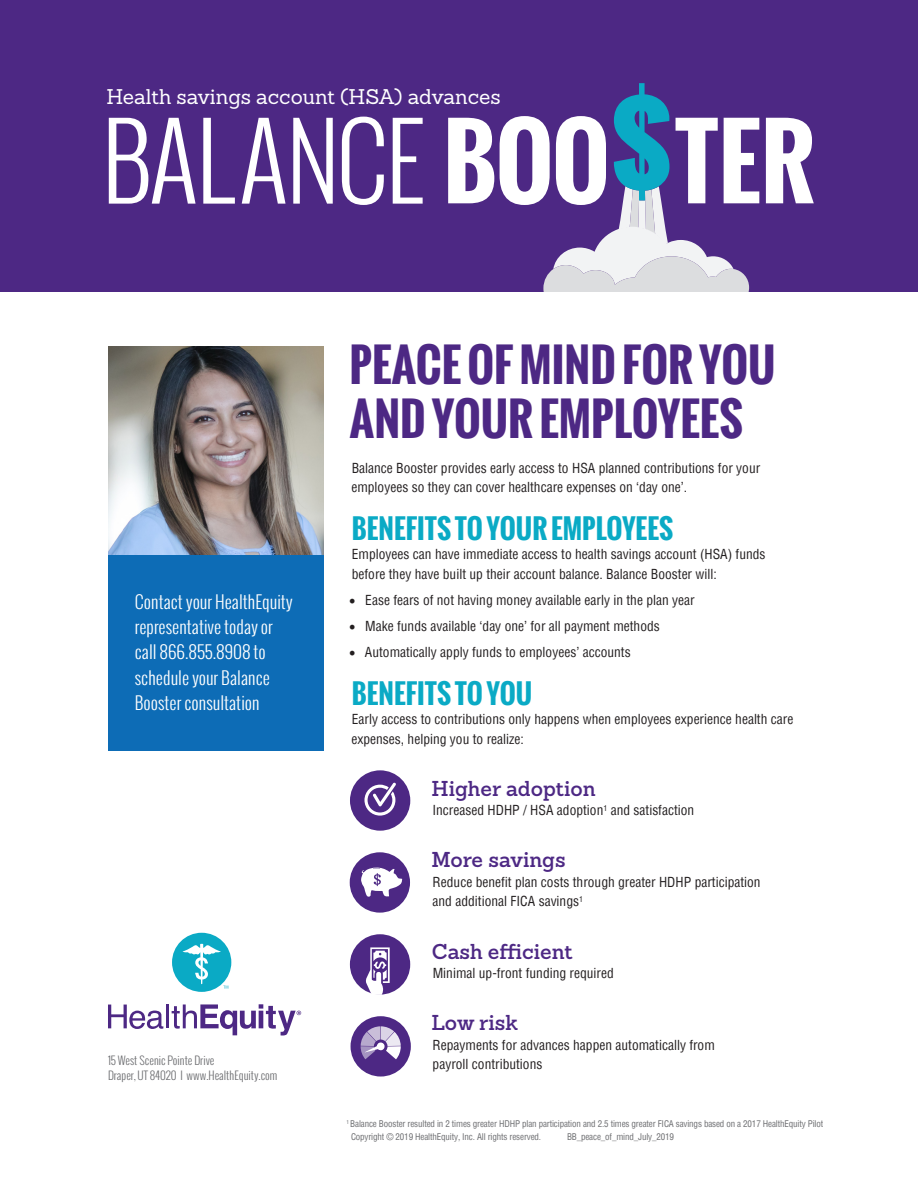
<style>
.page{position:relative;width:918px;height:1188px;background:#fff}
.page>*{position:absolute;margin:0;border:0;box-sizing:border-box;transform-origin:0 0}
.t1{font:700 45px/54px "Oswald";color:#4d2884}
.t2{font:700 27px "Oswald";color:#0aaac5}
.t3{font:600 21px "Sanchez Slab";color:#4d2884}
.t4{font:20.7px "Sanchez Slab";color:#fff}
.t5{font:300 17.55px/25.5px "Oswald";color:#fff}
.t6{font:condensed 13.5px/19.5px "Helvetica";color:#231f20}
.t7{font:300 11.25px "Oswald";color:#6c6d70}
.t8{font:condensed 9px "Helvetica";letter-spacing:-.015em;color:#6c6d70}
.s1{font-family:"Minion Pro";font-stretch:normal;font-size:18px}
</style>
<div class="page">
<div style="left:0;top:0;width:918px;height:292px;background:#4d2884"></div>
<svg style="left:448px;top:118px;width:46px;height:85px"></svg>
<svg style="left:766px;top:118px;width:48px;height:85px"></svg>
<svg style="left:500px;top:83px;width:259px;height:209px"></svg>
<svg style="left:109px;top:118px;width:87px;height:86px"></svg>
<svg style="left:203px;top:118px;width:32px;height:86px"></svg>
<svg style="left:242px;top:118px;width:44px;height:86px"></svg>
<svg style="left:293px;top:118px;width:40px;height:86px"></svg>
<svg style="left:342px;top:117px;width:42px;height:88px"></svg>
<svg style="left:393px;top:118px;width:30px;height:86px"></svg>
<svg style="left:108px;top:1005px;width:55px;height:24px"></svg>
<hr style="left:166px;top:1005px;width:3px;height:23px;background:#4d2884">
<svg style="left:172px;top:1004px;width:129px;height:32px"></svg>
<div style="left:172px;top:933px;width:59px;height:59px;background:#0aaac5;border-radius:50%"></div>
<svg style="left:183px;top:944px;width:45px;height:45px"></svg>
<div style="left:351px;top:1016px;width:60px;height:61px;background:#4d2884;border-radius:50%"></div>
<svg style="left:361px;top:1026px;width:40px;height:33px"></svg>
<div style="left:350px;top:770px;width:60px;height:61px;background:#4d2884;border-radius:50%"></div>
<svg style="left:364px;top:783px;width:32px;height:33px"></svg>
<div style="left:350px;top:934px;width:60px;height:61px;background:#4d2884;border-radius:50%"></div>
<svg style="left:365px;top:947px;width:25px;height:48px"></svg>
<div style="left:350px;top:852px;width:60px;height:61px;background:#4d2884;border-radius:50%"></div>
<svg style="left:361px;top:867px;width:41px;height:30px"></svg>
<img style="left:108px;top:346px;width:216px;height:209px">
<div style="left:108px;top:555px;width:216px;height:196px;background:#0d6cb6"></div>
<p class="t4" style="left:106px;top:83px;width:396px">Health savings account (HSA) advances</p>
<p class="t5" style="left:135px;top:588px;width:160px">Contact your HealthEquity representative today or</p>
<p class="t5" style="left:135px;top:639px;width:132px">call 866.855.8908 to</p>
<p class="t5" style="left:135px;top:665px;width:137px">schedule your Balance</p>
<p class="t5" style="left:135px;top:690px;width:126px">Booster consultation</p>
<p class="t7" style="left:108px;top:1053px;width:108px">15 West Scenic Pointe Drive</p>
<p class="t7" style="left:108px;top:1068px;width:171px">Draper, UT 84020 I www.HealthEquity.com</p>
<p class="t1" style="left:350px;top:338px;width:428px">PEACE OF MIND FOR YOU<br>AND YOUR EMPLOYEES</p>
<p class="t6" style="left:351px;top:458px;width:410px">Balance Booster provides early access to HSA planned contributions for your employees so they can cover healthcare expenses on ‘day one’.</p>
<p class="t2" style="left:352px;top:508px;width:323px">BENEFITS TO YOUR EMPLOYEES</p>
<p class="t6" style="left:352px;top:544px;width:415px">Employees can have immediate access to health savings account (HSA) funds before they have built up their account balance. Balance Booster will:</p>
<p class="t6" style="left:349px;top:590px;width:347px"><span class="s1">•</span> Ease fears of not having money available early in the plan year</p>
<p class="t6" style="left:349px;top:616px;width:312px"><span class="s1">•</span> Make funds available ‘day one’ for all payment methods</p>
<p class="t6" style="left:349px;top:642px;width:283px"><span class="s1">•</span> Automatically apply funds to employees’ accounts</p>
<p class="t2" style="left:352px;top:673px;width:182px">BENEFITS TO YOU</p>
<p class="t6" style="left:351px;top:709px;width:443px">Early access to contributions only happens when employees experience health care expenses, helping you to realize:</p>
<p class="t3" style="left:431px;top:774px;width:166px">Higher adoption</p>
<p class="t6" style="left:432px;top:800px;width:263px">Increased HDHP / HSA adoption<sup>1</sup> and satisfaction</p>
<p class="t3" style="left:431px;top:846px;width:136px">More savings</p>
<p class="t6" style="left:433px;top:872px;width:330px">Reduce benefit plan costs through greater HDHP participation and additional FICA savings<sup>1</sup></p>
<p class="t3" style="left:432px;top:937px;width:142px">Cash efficient</p>
<p class="t6" style="left:433px;top:963px;width:183px">Minimal up-front funding required</p>
<p class="t3" style="left:431px;top:1009px;width:88px">Low risk</p>
<p class="t6" style="left:433px;top:1035px;width:284px">Repayments for advances happen automatically from payroll contributions</p>
<p class="t8" style="left:346px;top:1118px;width:478px"><sup>1</sup> Balance Booster resulted in 2 times greater HDHP plan participation and 2.5 times greater FICA savings based on a 2017 HealthEquity Pilot</p>
<p class="t8" style="left:351px;top:1131px;width:192px">Copyright © 2019 HealthEquity, Inc. All rights reserved.</p>
<p class="t8" style="left:567px;top:1131px;width:109px">BB_peace_of_mind_July_2019</p>
</div>
